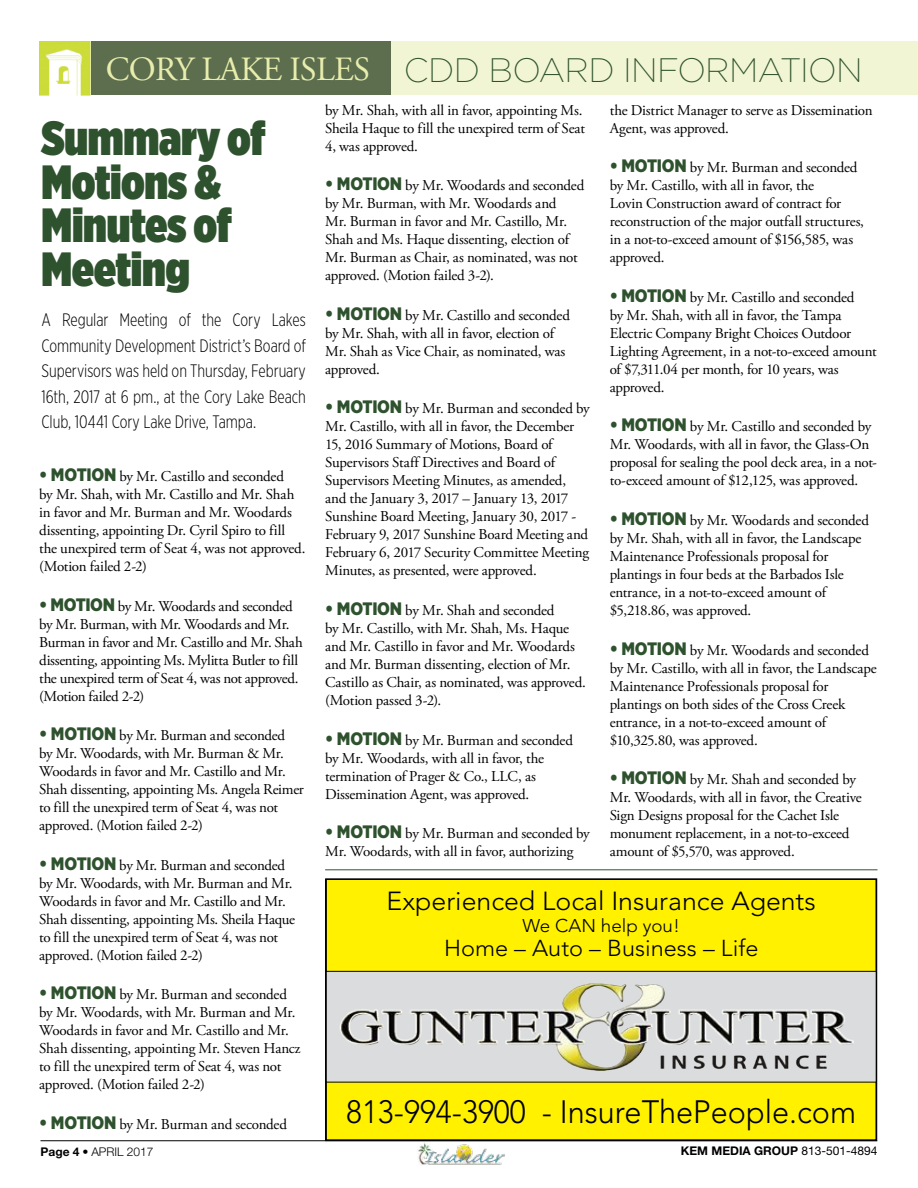
<style>
.page{position:relative;width:918px;height:1188px;background:#fff}
.page>*{position:absolute;margin:0;border:0;box-sizing:border-box;transform-origin:0 0}
.t1{font:900 48px/43.5px "Gotham X Narrow";letter-spacing:-.005em;color:#2f522e}
.t2{font:200 33.9px "Gotham";letter-spacing:-.02em;color:#2f522e}
.t3{font:33.9px "Adobe Garamond";letter-spacing:-.02em;color:#e8edad}
.t4{font:300 32.1px "Avenir";color:#000;scale:.95 1}
.t5{font:300 25.95px "Avenir";color:#000}
.t6{font:300 22.95px "Avenir";color:#000}
.t7{font:300 18.3px "Avenir";color:#000}
.t8{font:300 18px/25.5px "Gotham X Narrow";letter-spacing:-.005em;color:#000;text-align:justify}
.t9{font:15px/18px "Adobe Garamond Pro";letter-spacing:-.01em;color:#000}
.t10{font:700 12px "Helvetica Neue";color:#000}
.t11{font:300 12px "Helvetica Neue";color:#000}
.s1{font-family:"Gotham Narrow";font-weight:900;font-size:18px;color:#2f522e}
.s2{font-weight:700}
.s3{font-stretch:condensed}
.s4{font-weight:400}
</style>
<div class="page">
<img style="left:411px;top:1141px;width:97px;height:24px">
<div style="left:364px;top:41px;width:554px;height:54px;background:#f1f5d4"></div>
<div style="left:39px;top:41px;width:352px;height:54px;background:#5c6e4e"></div>
<img style="left:39px;top:41px;width:51px;height:54px">
<div style="left:326px;top:879px;width:550px;height:261px;background:#fff100"></div>
<img style="left:328px;top:973px;width:546px;height:108px">
<div style="left:326px;top:971px;width:550px;height:112px;border:1px solid #000"></div>
<div style="left:325px;top:878px;width:552px;height:263px;border:2px solid #000"></div>
<hr style="left:40px;top:1140px;width:837px;height:1px;background:#000">
<hr style="left:325px;top:869px;width:553px;height:1px;background:#2f522e">
<h2 class="t3" style="left:106px;top:51px;width:266px">CORY LAKE ISLES</h2>
<h2 class="t2" style="left:404px;top:49px;width:460px">CDD BOARD INFORMATION</h2>
<h1 class="t1" style="left:41px;top:116px;width:225px">Summary of<br>Motions &amp;<br>Minutes of<br>Meeting</h1>
<p class="t8" style="left:41px;top:307px;width:266px">A Regular Meeting of the Cory Lakes Community Development District’s Board of Supervisors was held on Thursday, February 16th, 2017 at 6 pm., at the Cory Lake Beach Club, 10441 Cory Lake Drive, Tampa.</p>
<p class="t9" style="left:39px;top:468px;width:268px"><span class="s1">• MOTION</span> by Mr. Castillo and seconded<br>by Mr. Shah, with Mr. Castillo and Mr. Shah in favor and Mr. Burman and Mr. Woodards dissenting, appointing Dr. Cyril Spiro to fill the unexpired term of Seat 4, was not approved. (Motion failed 2-2)</p>
<p class="t9" style="left:39px;top:597px;width:265px"><span class="s1">• MOTION</span> by Mr. Woodards and seconded by Mr. Burman, with Mr. Woodards and Mr.<br>Burman in favor and Mr. Castillo and Mr. Shah dissenting, appointing Ms. Mylitta Butler to fill the unexpired term of Seat 4, was not approved. (Motion failed 2-2)</p>
<p class="t9" style="left:39px;top:727px;width:266px"><span class="s1">• MOTION</span> by Mr. Burman and seconded<br>by Mr. Woodards, with Mr. Burman &amp; Mr.<br>Woodards in favor and Mr. Castillo and Mr.<br>Shah dissenting, appointing Ms. Angela Reimer to fill the unexpired term of Seat 4, was not approved. (Motion failed 2-2)</p>
<p class="t9" style="left:39px;top:857px;width:257px"><span class="s1">• MOTION</span> by Mr. Burman and seconded by Mr. Woodards, with Mr. Burman and Mr.<br>Woodards in favor and Mr. Castillo and Mr.<br>Shah dissenting, appointing Ms. Sheila Haque to fill the unexpired term of Seat 4, was not approved. (Motion failed 2-2)</p>
<p class="t9" style="left:39px;top:986px;width:263px"><span class="s1">• MOTION</span> by Mr. Burman and seconded by Mr. Woodards, with Mr. Burman and Mr.<br>Woodards in favor and Mr. Castillo and Mr.<br>Shah dissenting, appointing Mr. Steven Hancz to fill the unexpired term of Seat 4, was not approved. (Motion failed 2-2)</p>
<p class="t9" style="left:39px;top:1116px;width:249px"><span class="s1">• MOTION</span> by Mr. Burman and seconded</p>
<p class="t9" style="left:325px;top:101px;width:261px">by Mr. Shah, with all in favor, appointing Ms.<br>Sheila Haque to fill the unexpired term of Seat<br>4, was approved.</p>
<p class="t9" style="left:325px;top:177px;width:261px"><span class="s1">• MOTION</span> by Mr. Woodards and seconded by Mr. Burman, with Mr. Woodards and<br>Mr. Burman in favor and Mr. Castillo, Mr.<br>Shah and Ms. Haque dissenting, election of Mr. Burman as Chair, as nominated, was not approved. (Motion failed 3-2).</p>
<p class="t9" style="left:325px;top:307px;width:246px"><span class="s1">• MOTION</span> by Mr. Castillo and seconded by Mr. Shah, with all in favor, election of<br>Mr. Shah as Vice Chair, as nominated, was approved.</p>
<p class="t9" style="left:325px;top:400px;width:266px"><span class="s1">• MOTION</span> by Mr. Burman and seconded by Mr. Castillo, with all in favor, the December 15, 2016 Summary of Motions, Board of Supervisors Staff Directives and Board of Supervisors Meeting Minutes, as amended, and the January 3, 2017 – January 13, 2017<br>Sunshine Board Meeting, January 30, 2017 - February 9, 2017 Sunshine Board Meeting and February 6, 2017 Security Committee Meeting Minutes, as presented, were approved.</p>
<p class="t9" style="left:325px;top:602px;width:262px"><span class="s1">• MOTION</span> by Mr. Shah and seconded<br>by Mr. Castillo, with Mr. Shah, Ms. Haque and Mr. Castillo in favor and Mr. Woodards and Mr. Burman dissenting, election of Mr.<br>Castillo as Chair, as nominated, was approved. (Motion passed 3-2).</p>
<p class="t9" style="left:325px;top:731px;width:249px"><span class="s1">• MOTION</span> by Mr. Burman and seconded by Mr. Woodards, with all in favor, the termination of Prager &amp; Co., LLC, as Dissemination Agent, was approved.</p>
<p class="t9" style="left:325px;top:825px;width:266px"><span class="s1">• MOTION</span> by Mr. Burman and seconded by<br>Mr. Woodards, with all in favor, authorizing</p>
<p class="t9" style="left:610px;top:101px;width:264px">the District Manager to serve as Dissemination<br>Agent, was approved.</p>
<p class="t9" style="left:610px;top:159px;width:256px"><span class="s1">• MOTION</span> by Mr. Burman and seconded by Mr. Castillo, with all in favor, the<br>Lovin Construction award of contract for reconstruction of the major outfall structures, in a not-to-exceed amount of $156,585, was approved.</p>
<p class="t9" style="left:610px;top:289px;width:269px"><span class="s1">• MOTION</span> by Mr. Castillo and seconded<br>by Mr. Shah, with all in favor, the Tampa Electric Company Bright Choices Outdoor Lighting Agreement, in a not-to-exceed amount of $7,311.04 per month, for 10 years, was approved.</p>
<p class="t9" style="left:610px;top:418px;width:269px"><span class="s1">• MOTION</span> by Mr. Castillo and seconded by Mr. Woodards, with all in favor, the Glass-On proposal for sealing the pool deck area, in a not&shy;to-exceed amount of $12,125, was approved.</p>
<p class="t9" style="left:610px;top:512px;width:261px"><span class="s1">• MOTION</span> by Mr. Woodards and seconded by Mr. Shah, with all in favor, the Landscape Maintenance Professionals proposal for plantings in four beds at the Barbados Isle entrance, in a not-to-exceed amount of $5,218.86, was approved.</p>
<p class="t9" style="left:610px;top:641px;width:269px"><span class="s1">• MOTION</span> by Mr. Woodards and seconded by Mr. Castillo, with all in favor, the Landscape Maintenance Professionals proposal for plantings on both sides of the Cross Creek entrance, in a not-to-exceed amount of $10,325.80, was approved.</p>
<p class="t9" style="left:610px;top:771px;width:253px"><span class="s1">• MOTION</span> by Mr. Shah and seconded by Mr. Woodards, with all in favor, the Creative Sign Designs proposal for the Cachet Isle monument replacement, in a not-to-exceed amount of $5,570, was approved.</p>
<h3 class="t5" style="left:387px;top:885px;width:431px">Experienced Local Insurance Agents</h3>
<p class="t7" style="left:522px;top:915px;width:159px">We CAN help you!</p>
<h3 class="t6" style="left:444px;top:935px;width:316px">Home – Auto – Business – Life</h3>
<h3 class="t4" style="left:346px;top:1093px;width:538px">813-994-3900 - InsureThePeople.com</h3>
<p class="t11" style="left:41px;top:1144px;width:115px"><span class="s2">PAGE 4</span> <span class="s3">•</span> APRIL 2017</p>
<p class="t10" style="left:681px;top:1144px;width:198px">KEM MEDIA GROUP <span class="s4">813-501-4894</span></p>
</div>
